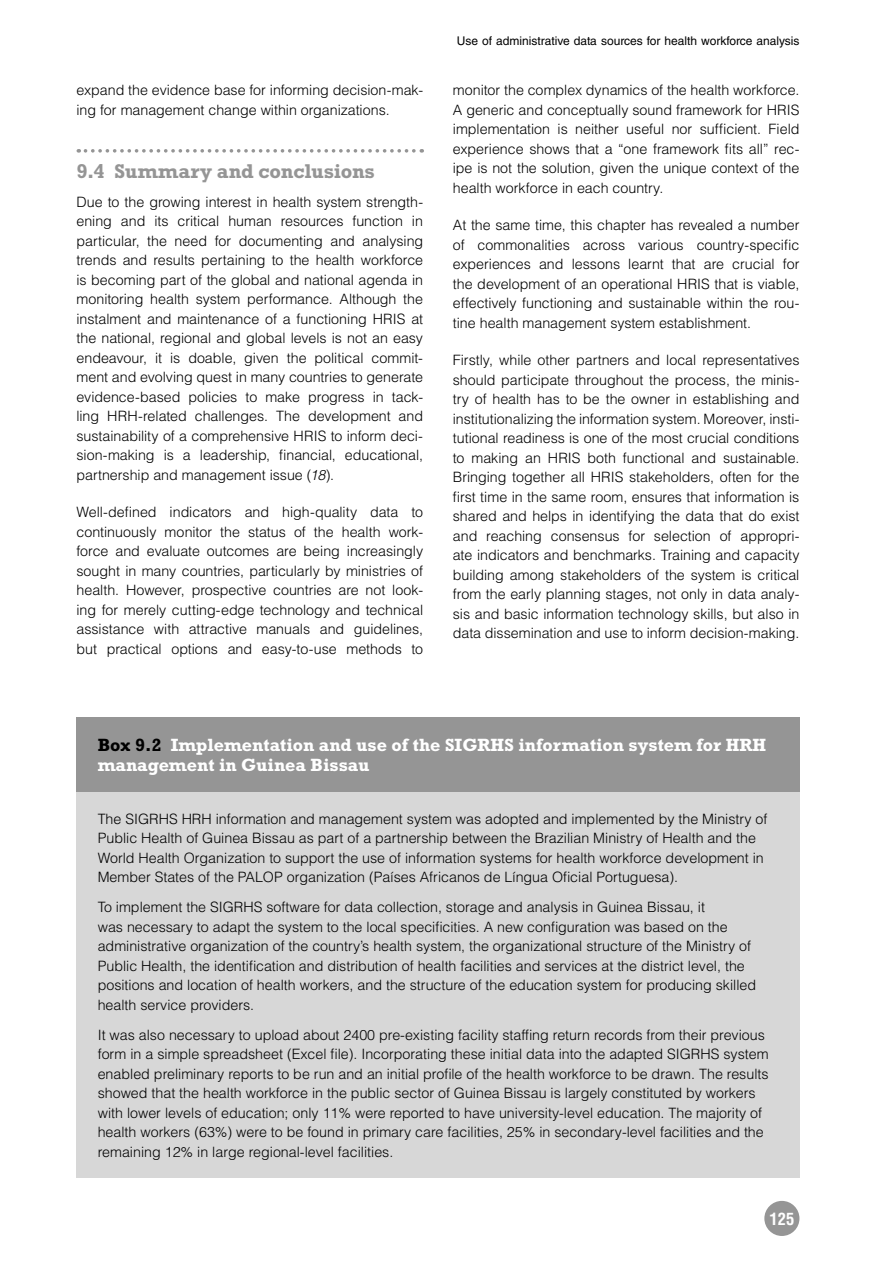
<style>
.page{position:relative;width:893px;height:1263px;background:#fff}
.page>*{position:absolute;margin:0;border:0;box-sizing:border-box;transform-origin:0 0}
.t1{font:700 20.25px "Rockwell Std";letter-spacing:-.01em;color:#959595}
.t2{font:700 18px/19.5px "Rockwell Std";color:#fff}
.t3{font:700 condensed 16.5px "Helvetica LT Std";color:#fff}
.t4{font:300 14.25px/19.5px "Helvetica LT Std";color:#000;text-align:justify}
.t5{font:12px "Helvetica LT Std";color:#000}
.s1{font-style:italic}
.s2{color:#000}
</style>
<div class="page">
<div style="left:764px;top:1201px;width:35px;height:35px;background:#959595;border-radius:50%"></div>
<svg style="left:85px;top:149px;width:337px;height:4px"></svg>
<div style="left:76px;top:718px;width:723px;height:74px;background:#959595"></div>
<div style="left:76px;top:792px;width:723px;height:386px;background:#d7d7d7"></div>
<p class="t4" style="left:76px;top:82px;width:348px">expand the evidence base for informing decision-mak&shy;ing for management change within organizations.</p>
<h1 class="t1" style="left:76px;top:164px;width:300px">9.4 Summary and conclusions</h1>
<p class="t4" style="left:76px;top:193px;width:348px">Due to the growing interest in health system strength&shy;ening and its critical human resources function in particular, the need for documenting and analysing trends and results pertaining to the health workforce is becoming part of the global and national agenda in monitoring health system performance. Although the instalment and maintenance of a functioning HRIS at the national, regional and global levels is not an easy endeavour, it is doable, given the political commit&shy;ment and evolving quest in many countries to generate evidence-based policies to make progress in tack&shy;ling HRH-related challenges. The development and sustainability of a comprehensive HRIS to inform deci&shy;sion-making is a leadership, financial, educational, partnership and management issue (<span class="s1">18</span>).</p>
<p class="t4" style="left:76px;top:503px;width:348px">Well-defined indicators and high-quality data to continuously monitor the status of the health work&shy;force and evaluate outcomes are being increasingly sought in many countries, particularly by ministries of health. However, prospective countries are not look&shy;ing for merely cutting-edge technology and technical assistance with attractive manuals and guidelines, but practical options and easy-to-use methods to</p>
<p class="t5" style="left:457px;top:36px;width:344px">Use of administrative data sources for health workforce analysis</p>
<p class="t4" style="left:453px;top:82px;width:348px">monitor the complex dynamics of the health workforce.<br>A generic and conceptually sound framework for HRIS implementation is neither useful nor sufficient. Field experience shows that a “one framework fits all” rec&shy;ipe is not the solution, given the unique context of the health workforce in each country.</p>
<p class="t4" style="left:453px;top:217px;width:348px">At the same time, this chapter has revealed a number of commonalities across various country-specific experiences and lessons learnt that are crucial for the development of an operational HRIS that is viable, effectively functioning and sustainable within the rou&shy;tine health management system establishment.</p>
<p class="t4" style="left:453px;top:352px;width:348px">Firstly, while other partners and local representatives should participate throughout the process, the minis&shy;try of health has to be the owner in establishing and institutionalizing the information system. Moreover, insti&shy;tutional readiness is one of the most crucial conditions to making an HRIS both functional and sustainable.<br>Bringing together all HRIS stakeholders, often for the first time in the same room, ensures that information is shared and helps in identifying the data that do exist and reaching consensus for selection of appropri&shy;ate indicators and benchmarks. Training and capacity building among stakeholders of the system is critical from the early planning stages, not only in data analy&shy;sis and basic information technology skills, but also in data dissemination and use to inform decision-making.</p>
<p class="t2" style="left:98px;top:737px;width:670px"><span class="s2">Box 9.2</span> Implementation and use of the SIGRHS information system for HRH management in Guinea Bissau</p>
<p class="t4" style="left:98px;top:810px;width:671px;text-align:left">The SIGRHS HRH information and management system was adopted and implemented by the Ministry of Public Health of Guinea Bissau as part of a partnership between the Brazilian Ministry of Health and the World Health Organization to support the use of information systems for health workforce development in Member States of the PALOP organization (Países Africanos de Língua Oficial Portuguesa).</p>
<p class="t4" style="left:98px;top:899px;width:660px;text-align:left">To implement the SIGRHS software for data collection, storage and analysis in Guinea Bissau, it<br>was necessary to adapt the system to the local specificities. A new configuration was based on the administrative organization of the country’s health system, the organizational structure of the Ministry of Public Health, the identification and distribution of health facilities and services at the district level, the positions and location of health workers, and the structure of the education system for producing skilled health service providers.</p>
<p class="t4" style="left:98px;top:1026px;width:672px;text-align:left">It was also necessary to upload about 2400 pre-existing facility staffing return records from their previous form in a simple spreadsheet (Excel file). Incorporating these initial data into the adapted SIGRHS system enabled preliminary reports to be run and an initial profile of the health workforce to be drawn. The results showed that the health workforce in the public sector of Guinea Bissau is largely constituted by workers with lower levels of education; only 11% were reported to have university-level education. The majority of health workers (63%) were to be found in primary care facilities, 25% in secondary-level facilities and the remaining 12% in large regional-level facilities.</p>
<p class="t3" style="left:769px;top:1213px;width:26px">125</p>
</div>
